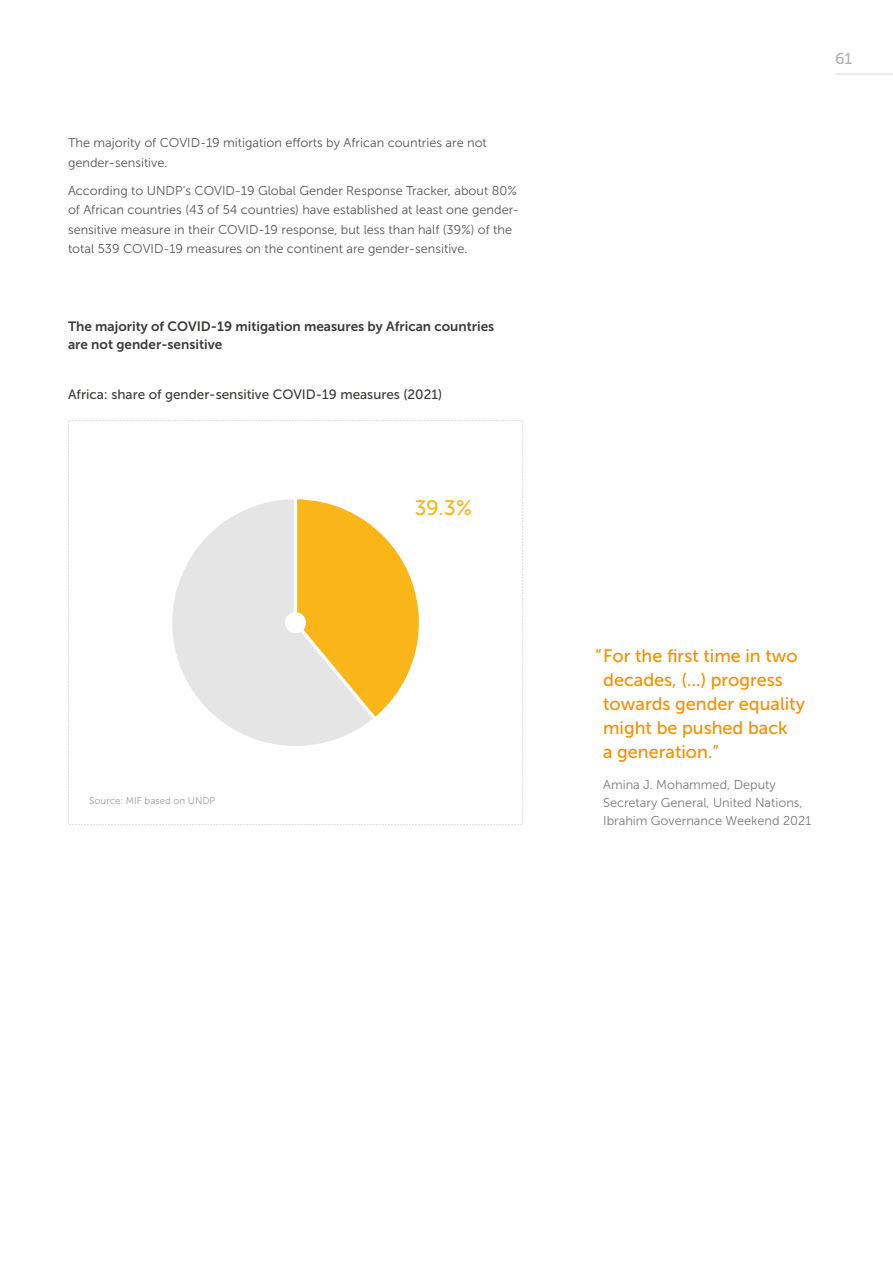
<style>
.page{position:relative;width:893px;height:1263px;background:#fff}
.page>*{position:absolute;margin:0;border:0;box-sizing:border-box;transform-origin:0 0}
.t1{font:21px "Museo Sans 500";color:#fab518}
.t2{font:18px/24px "Museo Sans 500";color:#f39000}
.t3{font:15.75px "Museo Sans 500";color:#b3b2b2}
.t4{font:13.5px/18px "Museo Sans 700";color:#3c3c3b}
.t5{font:13.5px "Museo Sans 500";color:#3c3c3b}
.t6{font:12.75px/19.5px "Museo Sans 300";color:#575756}
.t7{font:12.75px/18px "Museo Sans 300";color:#7c7b7b}
.t8{font:9.75px "Museo Sans 300";color:#9d9d9c}
</style>
<div class="page">
<hr style="left:835px;top:74px;width:58px;height:1px;background:#dadada">
<svg style="left:68px;top:420px;width:455px;height:405px"></svg>
<p class="t6" style="left:68px;top:133px;width:420px">The majority of COVID-19 mitigation efforts by African countries are not gender-sensitive.</p>
<p class="t6" style="left:68px;top:181px;width:453px">According to UNDP’s COVID-19 Global Gender Response Tracker, about 80% of African countries (43 of 54 countries) have established at least one gender&shy;sensitive measure in their COVID-19 response, but less than half (39%) of the total 539 COVID-19 measures on the continent are gender-sensitive.</p>
<p class="t4" style="left:68px;top:317px;width:428px">The majority of COVID-19 mitigation measures by African countries are not gender-sensitive</p>
<p class="t5" style="left:68px;top:387px;width:376px">Africa: share of gender-sensitive COVID-19 measures (2021)</p>
<p class="t8" style="left:89px;top:796px;width:128px">Source: MIF based on UNDP</p>
<h1 class="t1" style="left:414px;top:496px;width:59px">39.3%</h1>
<p class="t3" style="left:835px;top:50px;width:19px">61</p>
<h2 class="t2" style="left:603px;top:644px;width:203px;text-indent:-8px">“For the first time in two decades, (…) progress towards gender equality might be pushed back<br>a generation.”</h2>
<p class="t7" style="left:603px;top:776px;width:210px">Amina J. Mohammed, Deputy<br>Secretary General, United Nations,<br>Ibrahim Governance Weekend 2021</p>
</div>
